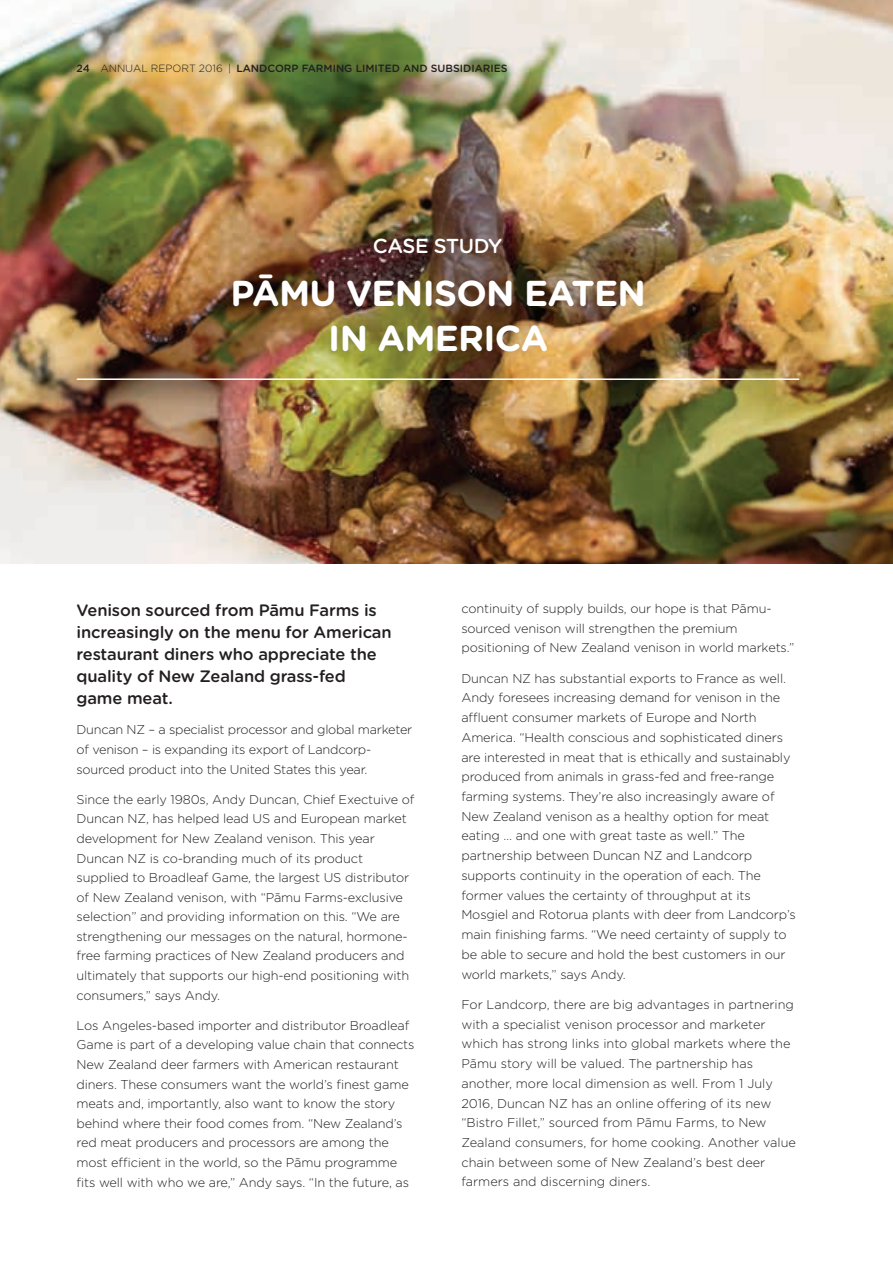
<style>
.page{position:relative;width:893px;height:1263px;background:#fff}
.page>*{position:absolute;margin:0;border:0;box-sizing:border-box;transform-origin:0 0}
.t1{font:700 36px/45px "Gotham Rounded";letter-spacing:-.02em;color:#fff;text-align:center}
.t2{font:500 20.25px "Gotham Rounded";letter-spacing:-.02em;color:#fff}
.t3{font:500 16.5px/22.2px "Gotham Rounded";letter-spacing:-.01em;color:#231f20}
.t4{font:300 12.75px/19.6px "Gotham Rounded";letter-spacing:-.01em;color:#231f20}
.t5{font:500 10.5px "Gotham Rounded";color:#231f20}
.s1{font-weight:300}
</style>
<div class="page">
<img style="left:0;top:0;width:893px;height:563px">
<hr style="left:77px;top:378px;width:722px;height:2px;background:#fff">
<p class="t5" style="left:77px;top:61px;width:432px">24 <span class="s1">ANNUAL REPORT 2016 |</span> LANDCORP FARMING LIMITED AND SUBSIDIARIES</p>
<h2 class="t2" style="left:373px;top:232px;width:131px">CASE STUDY</h2>
<h1 class="t1" style="left:231px;top:269px;width:417px">PĀMU VENISON EATEN<br>IN AMERICA</h1>
<p class="t3" style="left:77px;top:598px;width:317px">Venison sourced from Pāmu Farms is increasingly on the menu for American restaurant diners who appreciate the quality of New Zealand grass-fed game meat.</p>
<p class="t4" style="left:77px;top:719px;width:337px">Duncan NZ – a specialist processor and global marketer of venison – is expanding its export of Landcorp&shy;sourced product into the United States this year.</p>
<p class="t4" style="left:77px;top:789px;width:339px">Since the early 1980s, Andy Duncan, Chief Exectuive of Duncan NZ, has helped lead US and European market development for New Zealand venison. This year Duncan NZ is co-branding much of its product supplied to Broadleaf Game, the largest US distributor of New Zealand venison, with “Pāmu Farms-exclusive selection” and providing information on this. “We are strengthening our messages on the natural, hormone&shy;free farming practices of New Zealand producers and ultimately that supports our high-end positioning with consumers,” says Andy.</p>
<p class="t4" style="left:77px;top:1015px;width:339px">Los Angeles-based importer and distributor Broadleaf Game is part of a developing value chain that connects New Zealand deer farmers with American restaurant diners. These consumers want the world’s finest game meats and, importantly, also want to know the story behind where their food comes from. “New Zealand’s red meat producers and processors are among the most efficient in the world, so the Pāmu programme fits well with who we are,” Andy says. “In the future, as</p>
<p class="t4" style="left:461px;top:598px;width:334px">continuity of supply builds, our hope is that Pāmu&shy;sourced venison will strengthen the premium positioning of New Zealand venison in world markets.”</p>
<p class="t4" style="left:461px;top:668px;width:336px">Duncan NZ has substantial exports to France as well.<br>Andy foresees increasing demand for venison in the affluent consumer markets of Europe and North America. “Health conscious and sophisticated diners are interested in meat that is ethically and sustainably produced from animals in grass-fed and free-range farming systems. They’re also increasingly aware of New Zealand venison as a healthy option for meat eating … and one with great taste as well.” The partnership between Duncan NZ and Landcorp supports continuity in the operation of each. The former values the certainty of throughput at its Mosgiel and Rotorua plants with deer from Landcorp’s main finishing farms. “We need certainty of supply to be able to secure and hold the best customers in our world markets,” says Andy.</p>
<p class="t4" style="left:461px;top:994px;width:336px">For Landcorp, there are big advantages in partnering with a specialist venison processor and marketer which has strong links into global markets where the Pāmu story will be valued. The partnership has another, more local dimension as well. From 1 July 2016, Duncan NZ has an online offering of its new “Bistro Fillet,” sourced from Pāmu Farms, to New Zealand consumers, for home cooking. Another value chain between some of New Zealand’s best deer farmers and discerning diners.</p>
</div>
